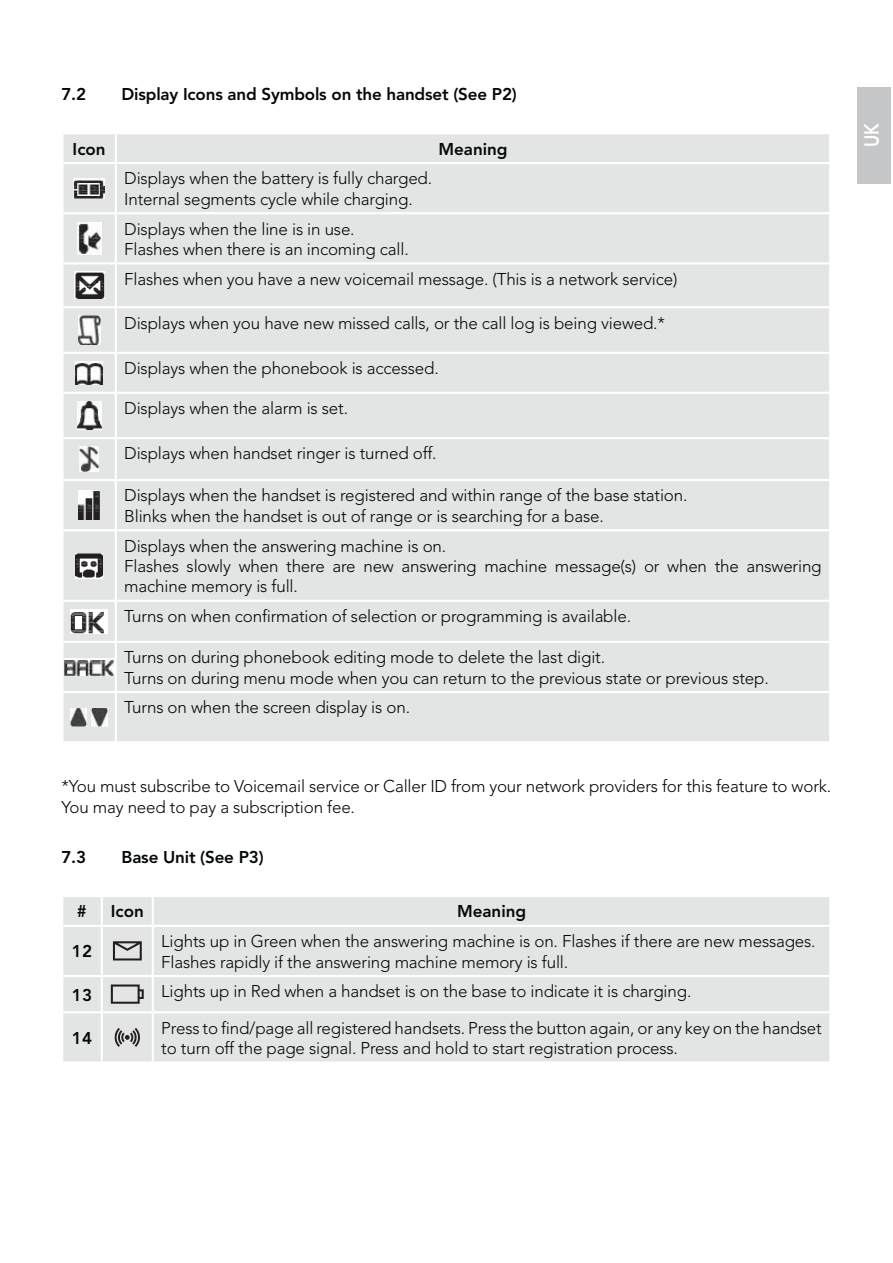
<style>
.page{position:relative;width:893px;height:1263px;background:#fff}
.page>*{position:absolute;margin:0;border:0;box-sizing:border-box;transform-origin:0 0}
.t1{font:800 20.4px "Avenir LT Std";color:#fff;scale:.83 1}
.t2{font:300 16.95px/20.4px "Avenir LT Std";letter-spacing:-.01em;color:#040809}
.t3{font:800 16.95px "Avenir LT Std";letter-spacing:-.01em;color:#040809}
</style>
<div class="page">
<div style="left:857px;top:87px;width:34px;height:96px;background:#c5c6c8"></div>
<div style="left:64px;top:134px;width:765px;height:607px;background:#e3e4e4"></div>
<hr style="left:115px;top:134px;width:2px;height:28px;background:#fff">
<hr style="left:61px;top:162px;width:55px;height:2px;background:#fff">
<hr style="left:115px;top:164px;width:2px;height:48px;background:#fff">
<hr style="left:116px;top:162px;width:715px;height:2px;background:#fff">
<hr style="left:61px;top:212px;width:55px;height:2px;background:#fff">
<hr style="left:115px;top:214px;width:2px;height:48px;background:#fff">
<hr style="left:116px;top:212px;width:715px;height:2px;background:#fff">
<hr style="left:61px;top:262px;width:55px;height:2px;background:#fff">
<hr style="left:115px;top:264px;width:2px;height:42px;background:#fff">
<hr style="left:116px;top:262px;width:715px;height:2px;background:#fff">
<hr style="left:61px;top:306px;width:55px;height:2px;background:#fff">
<hr style="left:115px;top:308px;width:2px;height:44px;background:#fff">
<hr style="left:116px;top:306px;width:715px;height:2px;background:#fff">
<hr style="left:61px;top:352px;width:55px;height:2px;background:#fff">
<hr style="left:115px;top:354px;width:2px;height:38px;background:#fff">
<hr style="left:116px;top:352px;width:715px;height:2px;background:#fff">
<hr style="left:61px;top:392px;width:55px;height:2px;background:#fff">
<hr style="left:115px;top:394px;width:2px;height:43px;background:#fff">
<hr style="left:116px;top:392px;width:715px;height:2px;background:#fff">
<hr style="left:61px;top:437px;width:55px;height:2px;background:#fff">
<hr style="left:115px;top:439px;width:2px;height:40px;background:#fff">
<hr style="left:116px;top:437px;width:715px;height:2px;background:#fff">
<hr style="left:61px;top:479px;width:55px;height:2px;background:#fff">
<hr style="left:115px;top:481px;width:2px;height:48px;background:#fff">
<hr style="left:116px;top:479px;width:715px;height:2px;background:#fff">
<hr style="left:61px;top:529px;width:55px;height:2px;background:#fff">
<hr style="left:115px;top:531px;width:2px;height:69px;background:#fff">
<hr style="left:116px;top:529px;width:715px;height:2px;background:#fff">
<hr style="left:61px;top:600px;width:55px;height:2px;background:#fff">
<hr style="left:115px;top:602px;width:2px;height:39px;background:#fff">
<hr style="left:116px;top:600px;width:715px;height:2px;background:#fff">
<hr style="left:61px;top:641px;width:55px;height:2px;background:#fff">
<hr style="left:115px;top:643px;width:2px;height:48px;background:#fff">
<hr style="left:116px;top:641px;width:715px;height:2px;background:#fff">
<hr style="left:61px;top:691px;width:55px;height:2px;background:#fff">
<hr style="left:115px;top:693px;width:2px;height:48px;background:#fff">
<hr style="left:116px;top:691px;width:715px;height:2px;background:#fff">
<img style="left:73px;top:178px;width:32px;height:20px">
<img style="left:77px;top:222px;width:24px;height:33px">
<img style="left:74px;top:272px;width:30px;height:27px">
<img style="left:78px;top:316px;width:22px;height:28px">
<img style="left:75px;top:361px;width:28px;height:23px">
<img style="left:77px;top:401px;width:24px;height:29px">
<img style="left:80px;top:447px;width:19px;height:25px">
<img style="left:79px;top:491px;width:21px;height:29px">
<img style="left:76px;top:553px;width:27px;height:25px">
<img style="left:71px;top:609px;width:36px;height:24px">
<img style="left:64px;top:658px;width:50px;height:18px">
<img style="left:92px;top:708px;width:16px;height:18px">
<img style="left:71px;top:708px;width:16px;height:18px">
<div style="left:63px;top:897px;width:766px;height:164px;background:#e3e4e4"></div>
<hr style="left:101px;top:897px;width:2px;height:28px;background:#fff">
<hr style="left:152px;top:897px;width:2px;height:28px;background:#fff">
<hr style="left:61px;top:925px;width:41px;height:2px;background:#fff">
<hr style="left:101px;top:927px;width:2px;height:48px;background:#fff">
<hr style="left:102px;top:925px;width:51px;height:2px;background:#fff">
<hr style="left:152px;top:927px;width:2px;height:48px;background:#fff">
<hr style="left:153px;top:925px;width:678px;height:2px;background:#fff">
<hr style="left:61px;top:975px;width:41px;height:2px;background:#fff">
<hr style="left:101px;top:977px;width:2px;height:34px;background:#fff">
<hr style="left:102px;top:975px;width:51px;height:2px;background:#fff">
<hr style="left:152px;top:977px;width:2px;height:34px;background:#fff">
<hr style="left:153px;top:975px;width:678px;height:2px;background:#fff">
<hr style="left:61px;top:1011px;width:41px;height:2px;background:#fff">
<hr style="left:101px;top:1013px;width:2px;height:48px;background:#fff">
<hr style="left:102px;top:1011px;width:51px;height:2px;background:#fff">
<hr style="left:152px;top:1013px;width:2px;height:48px;background:#fff">
<hr style="left:153px;top:1011px;width:678px;height:2px;background:#fff">
<svg style="left:113px;top:941px;width:29px;height:19px"></svg>
<svg style="left:111px;top:985px;width:33px;height:19px"></svg>
<svg style="left:113px;top:1028px;width:28px;height:19px"></svg>
<p class="t3" style="left:61px;top:87px;width:26px">7.2</p>
<p class="t3" style="left:122px;top:87px;width:397px">Display Icons and Symbols on the handset (See P2)</p>
<p class="t3" style="left:73px;top:141px;width:34px">Icon</p>
<p class="t3" style="left:438px;top:141px;width:71px">Meaning</p>
<p class="t2" style="left:124px;top:170px;width:309px">Displays when the battery is fully charged.<br>Internal segments cycle while charging.</p>
<p class="t2" style="left:124px;top:220px;width:286px">Displays when the line is in use.<br>Flashes when there is an incoming call.</p>
<p class="t2" style="left:124px;top:270px;width:555px">Flashes when you have a new voicemail message. (This is a network service)</p>
<p class="t2" style="left:124px;top:314px;width:542px">Displays when you have new missed calls, or the call log is being viewed.*</p>
<p class="t2" style="left:124px;top:359px;width:316px">Displays when the phonebook is accessed.</p>
<p class="t2" style="left:124px;top:399px;width:225px">Displays when the alarm is set.</p>
<p class="t2" style="left:124px;top:445px;width:314px">Displays when handset ringer is turned off.</p>
<p class="t2" style="left:124px;top:487px;width:565px">Displays when the handset is registered and within range of the base station.<br>Blinks when the handset is out of range or is searching for a base.</p>
<p class="t2" style="left:124px;top:537px;width:699px">Displays when the answering machine is on.<br>Flashes slowly when there are new answering machine message(s) or when the answering machine memory is full.</p>
<p class="t2" style="left:124px;top:607px;width:508px">Turns on when confirmation of selection or programming is available.</p>
<p class="t2" style="left:124px;top:648px;width:646px">Turns on during phonebook editing mode to delete the last digit.<br>Turns on during menu mode when you can return to the previous state or previous step.</p>
<p class="t2" style="left:124px;top:699px;width:287px">Turns on when the screen display is on.</p>
<p class="t2" style="left:61px;top:778px;width:771px">*You must subscribe to Voicemail service or Caller ID from your network providers for this feature to work.<br>You may need to pay a subscription fee.</p>
<p class="t3" style="left:61px;top:850px;width:26px">7.3</p>
<p class="t3" style="left:122px;top:850px;width:144px">Base Unit (See P3)</p>
<p class="t3" style="left:77px;top:904px;width:12px">#</p>
<p class="t3" style="left:111px;top:904px;width:34px">Icon</p>
<p class="t3" style="left:457px;top:904px;width:71px">Meaning</p>
<p class="t3" style="left:72px;top:944px;width:22px">12</p>
<p class="t2" style="left:161px;top:932px;width:656px">Lights up in Green when the answering machine is on. Flashes if there are new messages.<br>Flashes rapidly if the answering machine memory is full.</p>
<p class="t3" style="left:72px;top:987px;width:22px">13</p>
<p class="t2" style="left:161px;top:983px;width:532px">Lights up in Red when a handset is on the base to indicate it is charging.</p>
<p class="t3" style="left:72px;top:1031px;width:22px">14</p>
<p class="t2" style="left:161px;top:1019px;width:662px">Press to find/page all registered handsets. Press the button again, or any key on the handset to turn off the page signal. Press and hold to start registration process.</p>
<p class="t1" style="left:863px;top:147px;width:30px;rotate:-90deg">UK</p>
</div>
